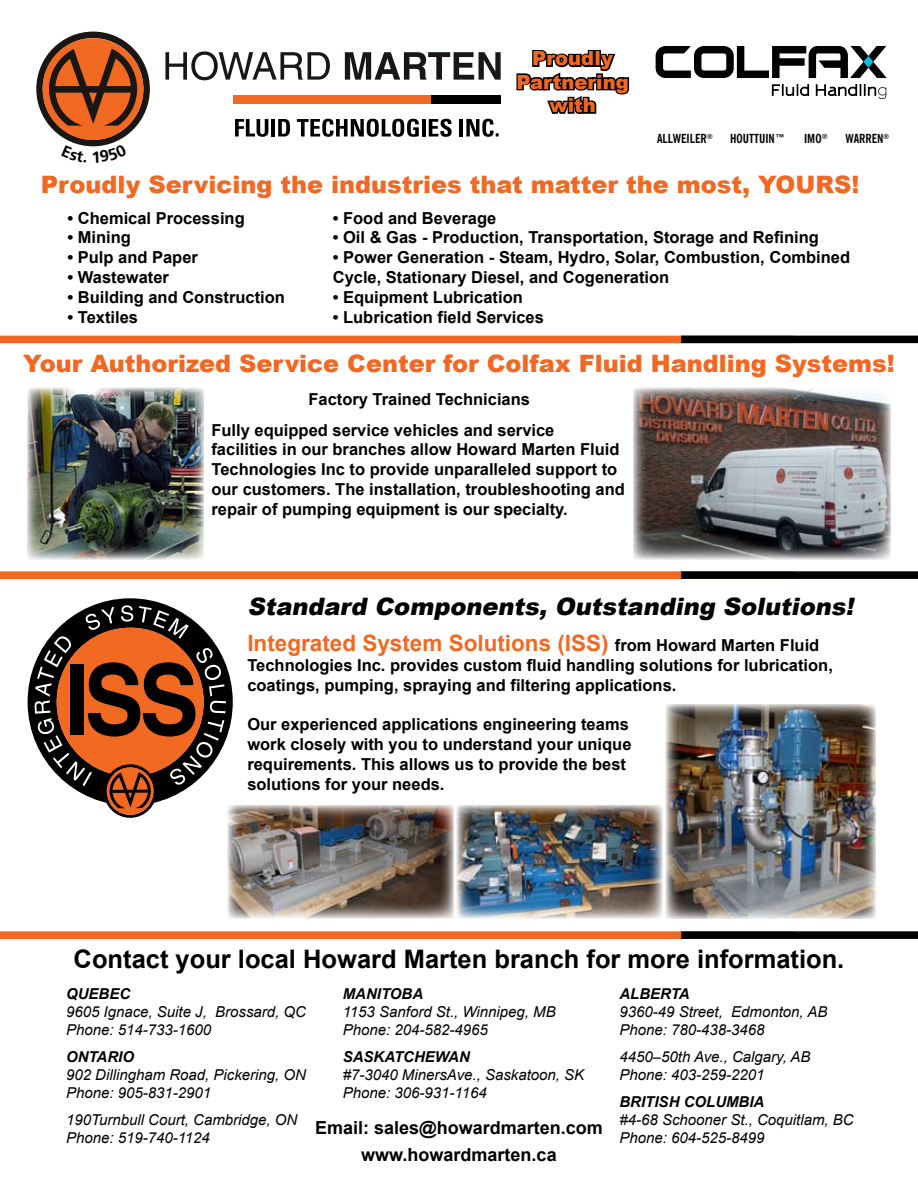
<style>
.page{position:relative;width:918px;height:1188px;background:#fff}
.page>*{position:absolute;margin:0;border:0;box-sizing:border-box;transform-origin:0 0}
.t1{font:700 25.5px "Arial";color:#000}
.t2{font:900 24px "Arial";color:#f26822}
.t3{font:italic 900 24px "Arial";color:#000}
.t4{font:700 22.5px "Arial";color:#f26822}
.t5{font:900 19.5px/23.4px "Arial";color:#f26822;text-align:center}
.t6{font:700 18px/27px "Arial";color:#000;text-align:center}
.t7{font:700 16.5px/19.8px "Arial";color:#000}
.t8{font:italic 15px/18px "Arial";color:#000}
.t9{font:italic 700 15px "Arial";color:#000}
.t10{font:700 condensed 12.45px "News Gothic BT";color:#010101}
.s1{font-size:16.5px;color:#000}
</style>
<div class="page">
<svg style="left:27px;top:598px;width:206px;height:220px"></svg>
<svg style="left:235px;top:119px;width:33px;height:18px"></svg>
<hr style="left:271px;top:119px;width:4px;height:17px;background:#000">
<svg style="left:278px;top:119px;width:12px;height:17px"></svg>
<svg style="left:297px;top:119px;width:122px;height:18px"></svg>
<hr style="left:422px;top:119px;width:4px;height:17px;background:#000">
<svg style="left:429px;top:119px;width:23px;height:18px"></svg>
<hr style="left:460px;top:119px;width:3px;height:17px;background:#000">
<svg style="left:466px;top:119px;width:33px;height:18px"></svg>
<div style="left:234px;top:95px;width:267px;height:9px;background:#000"></div>
<svg style="left:165px;top:51px;width:165px;height:29px"></svg>
<svg style="left:345px;top:52px;width:156px;height:28px"></svg>
<div style="left:234px;top:95px;width:197px;height:9px;background:#f26921"></div>
<svg style="left:656px;top:46px;width:231px;height:32px"></svg>
<svg style="left:772px;top:84px;width:37px;height:12px"></svg>
<svg style="left:816px;top:84px;width:70px;height:15px"></svg>
<svg style="left:516px;top:50px;width:114px;height:64px"></svg>
<img style="left:27px;top:388px;width:177px;height:171px">
<img style="left:457px;top:805px;width:206px;height:114px">
<img style="left:228px;top:805px;width:226px;height:114px">
<img style="left:666px;top:704px;width:210px;height:215px">
<svg style="left:0;top:336px;width:918px;height:7px;background:#b34d19"></svg>
<svg style="left:0;top:571px;width:918px;height:8px;background:#b75523"></svg>
<svg style="left:0;top:931px;width:918px;height:8px;background:#b75523"></svg>
<img style="left:633px;top:388px;width:258px;height:171px">
<svg style="left:36px;top:32px;width:114px;height:115px"></svg>
<p class="t5" style="left:517px;top:46px;width:114px">Proudly<br>Partnering with</p>
<p class="t10" style="left:657px;top:131px;width:57px">ALLWEILER<sup>®</sup></p>
<p class="t10" style="left:730px;top:131px;width:57px">HOUTTUIN™</p>
<p class="t10" style="left:804px;top:131px;width:25px">IMO<sup>®</sup></p>
<p class="t10" style="left:846px;top:131px;width:45px">WARREN<sup>®</sup></p>
<h2 class="t2" style="left:41px;top:167px;width:820px">Proudly Servicing the industries that matter the most, YOURS!</h2>
<p class="t7" style="left:333px;top:208px;width:165px">• Food and Beverage</p>
<p class="t7" style="left:333px;top:228px;width:488px">• Oil &amp; Gas - Production, Transportation, Storage and Refining</p>
<p class="t7" style="left:333px;top:248px;width:519px">• Power Generation - Steam, Hydro, Solar, Combustion, Combined<br>Cycle, Stationary Diesel, and Cogeneration</p>
<p class="t7" style="left:333px;top:288px;width:192px">• Equipment Lubrication</p>
<p class="t7" style="left:333px;top:307px;width:213px">• Lubrication field Services</p>
<p class="t7" style="left:68px;top:208px;width:179px">• Chemical Processing</p>
<p class="t7" style="left:68px;top:228px;width:65px">• Mining</p>
<p class="t7" style="left:68px;top:248px;width:132px">• Pulp and Paper</p>
<p class="t7" style="left:68px;top:268px;width:103px">• Wastewater</p>
<p class="t7" style="left:68px;top:288px;width:219px">• Building and Construction</p>
<p class="t7" style="left:68px;top:307px;width:72px">• Textiles</p>
<h2 class="t2" style="left:23px;top:346px;width:873px">Your Authorized Service Center for Colfax Fluid Handling Systems!</h2>
<p class="t7" style="left:212px;top:384px;width:345px;line-height:30.6px;text-indent:97px">Factory Trained Technicians<br>Fully equipped service vehicles and service</p>
<p class="t7" style="left:212px;top:440px;width:415px">facilities in our branches allow Howard Marten Fluid Technologies Inc to provide unparalleled support to our customers. The installation, troubleshooting and repair of pumping equipment is our specialty.</p>
<h2 class="t3" style="left:247px;top:589px;width:613px">Standard Components, Outstanding Solutions!</h2>
<h3 class="t4" style="left:247px;top:628px;width:573px">Integrated System Solutions (ISS) <span class="s1">from Howard Marten Fluid</span></h3>
<p class="t7" style="left:247px;top:656px;width:587px">Technologies Inc. provides custom fluid handling solutions for lubrication, coatings, pumping, spraying and filtering applications.</p>
<p class="t7" style="left:247px;top:715px;width:386px">Our experienced applications engineering teams work closely with you to understand your unique requirements. This allows us to provide the best solutions for your needs.</p>
<h1 class="t1" style="left:74px;top:942px;width:772px">Contact your local Howard Marten branch for more information.</h1>
<p class="t9" style="left:66px;top:984px;width:66px">QUEBEC</p>
<p class="t8" style="left:66px;top:1003px;width:242px">9605 Ignace, Suite J, Brossard, QC<br>Phone: 514-733-1600</p>
<p class="t9" style="left:66px;top:1047px;width:70px">ONTARIO</p>
<p class="t8" style="left:66px;top:1066px;width:242px">902 Dillingham Road, Pickering, ON<br>Phone: 905-831-2901</p>
<p class="t8" style="left:66px;top:1111px;width:233px">190Turnbull Court, Cambridge, ON<br>Phone: 519-740-1124</p>
<p class="t9" style="left:343px;top:984px;width:82px">MANITOBA</p>
<p class="t8" style="left:343px;top:1003px;width:215px">1153 Sanford St., Winnipeg, MB<br>Phone: 204-582-4965</p>
<p class="t9" style="left:343px;top:1047px;width:129px">SASKATCHEWAN</p>
<p class="t8" style="left:343px;top:1066px;width:243px">#7-3040 MinersAve., Saskatoon, SK<br>Phone: 306-931-1164</p>
<p class="t6" style="left:315px;top:1114px;width:289px">Email: sales@howardmarten.com www.howardmarten.ca</p>
<p class="t9" style="left:620px;top:984px;width:72px">ALBERTA</p>
<p class="t8" style="left:620px;top:1003px;width:209px">9360-49 Street, Edmonton, AB<br>Phone: 780-438-3468</p>
<p class="t8" style="left:620px;top:1048px;width:192px">4450–50th Ave., Calgary, AB<br>Phone: 403-259-2201</p>
<p class="t9" style="left:620px;top:1092px;width:146px">BRITISH COLUMBIA</p>
<p class="t8" style="left:620px;top:1111px;width:236px">#4-68 Schooner St., Coquitlam, BC<br>Phone: 604-525-8499</p>
</div>
